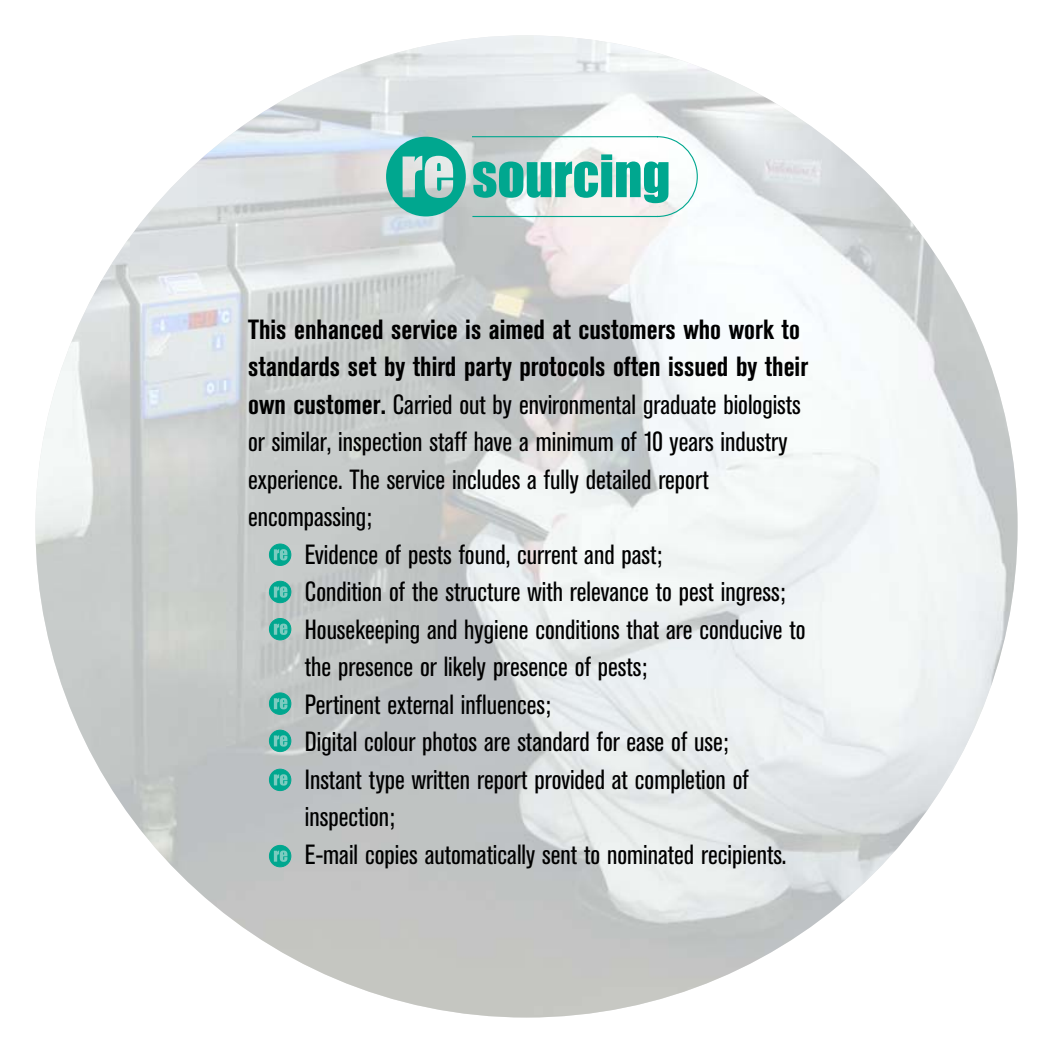
<style>
.page{position:relative;width:1053px;height:1053px;background:#fff}
.page>*{position:absolute;margin:0;border:0;box-sizing:border-box;transform-origin:0 0}
.t1{font:54px "Impact";color:#00a78f}
.t2{font:condensed 27.5px "Akzidenz Grotesk BE";color:#000}
.t3{font:700 condensed 27.5px "Akzidenz Grotesk BE";color:#000}
.s1{font-weight:700}
</style>
<div class="page">
<img style="left:35px;top:35px;width:982px;height:982px;border-radius:50%">
<svg style="left:269px;top:581px;width:22px;height:21px"></svg>
<svg style="left:274px;top:586px;width:13px;height:11px"></svg>
<div style="left:269px;top:618px;width:22px;height:22px;background:#00a78f;border:1px solid #00a78f;border-radius:50%"></div>
<svg style="left:274px;top:623px;width:13px;height:12px"></svg>
<svg style="left:269px;top:692px;width:22px;height:22px"></svg>
<svg style="left:274px;top:698px;width:13px;height:11px"></svg>
<svg style="left:269px;top:730px;width:22px;height:21px"></svg>
<svg style="left:274px;top:735px;width:13px;height:11px"></svg>
<svg style="left:269px;top:769px;width:22px;height:21px"></svg>
<svg style="left:274px;top:774px;width:13px;height:11px"></svg>
<svg style="left:269px;top:845px;width:22px;height:21px"></svg>
<svg style="left:274px;top:850px;width:13px;height:11px"></svg>
<svg style="left:269px;top:544px;width:22px;height:21px"></svg>
<svg style="left:274px;top:549px;width:13px;height:11px"></svg>
<svg style="left:386px;top:135px;width:312px;height:82px"></svg>
<h1 class="t1" style="left:472px;top:158px;width:200px">SOURCING</h1>
<p class="t3" style="left:248px;top:319px;width:553px">This enhanced service is aimed at customers who work to</p>
<p class="t3" style="left:248px;top:356px;width:561px">standards set by third party protocols often issued by their</p>
<p class="t2" style="left:248px;top:394px;width:554px"><span class="s1">own customer.</span> Carried out by environmental graduate biologists</p>
<p class="t2" style="left:248px;top:431px;width:541px">or similar, inspection staff have a minimum of 10 years industry</p>
<p class="t2" style="left:248px;top:469px;width:462px">experience. The service includes a fully detailed report</p>
<p class="t2" style="left:248px;top:506px;width:125px">encompassing;</p>
<p class="t2" style="left:305px;top:544px;width:359px">Evidence of pests found, current and past;</p>
<p class="t2" style="left:305px;top:581px;width:482px">Condition of the structure with relevance to pest ingress;</p>
<p class="t2" style="left:305px;top:619px;width:502px">Housekeeping and hygiene conditions that are conducive to</p>
<p class="t2" style="left:305px;top:656px;width:344px">the presence or likely presence of pests;</p>
<p class="t2" style="left:305px;top:694px;width:247px">Pertinent external influences;</p>
<p class="t2" style="left:305px;top:731px;width:425px">Digital colour photos are standard for ease of use;</p>
<p class="t2" style="left:305px;top:769px;width:445px">Instant type written report provided at completion of</p>
<p class="t2" style="left:305px;top:806px;width:91px">inspection;</p>
<p class="t2" style="left:305px;top:844px;width:483px">E-mail copies automatically sent to nominated recipients.</p>
</div>
